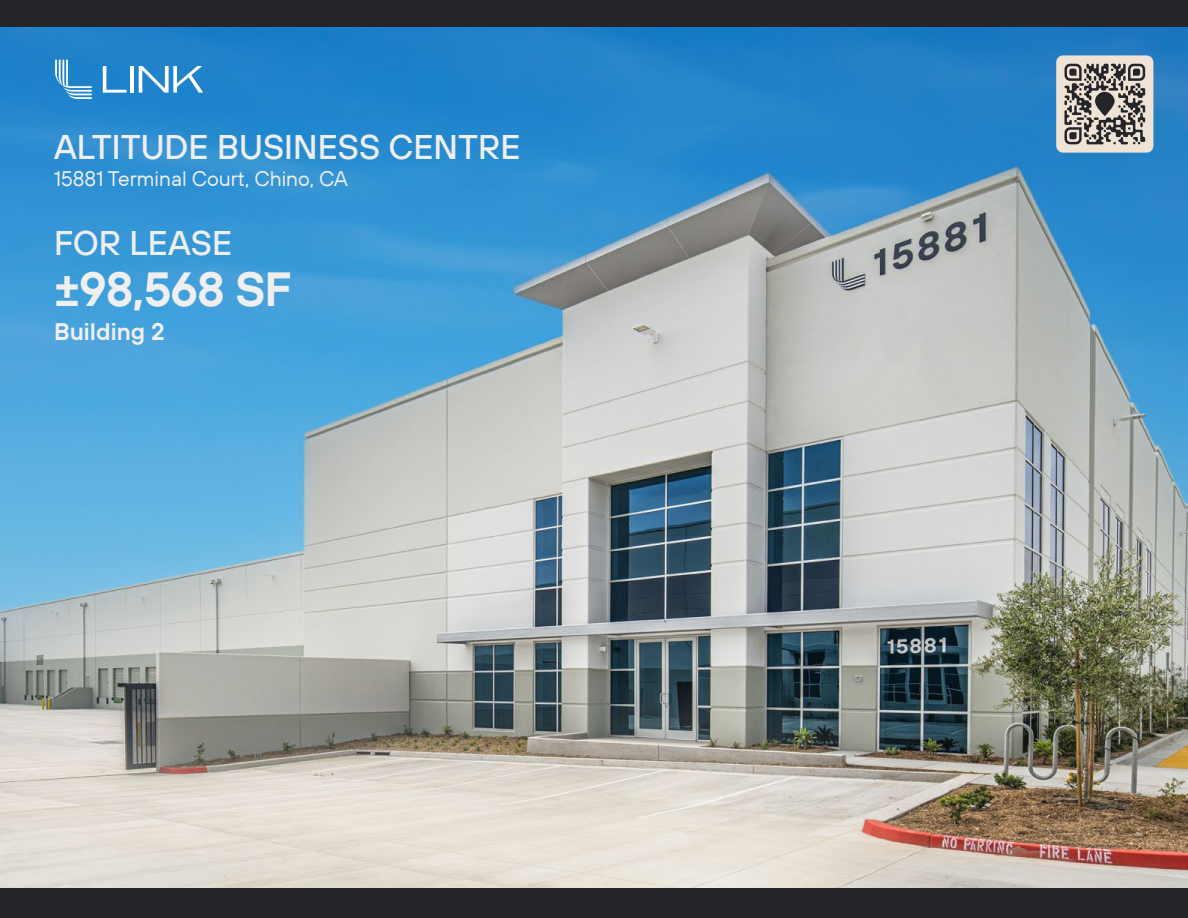
<style>
.page{position:relative;width:1188px;height:918px;background:#fff}
.page>*{position:absolute;margin:0;border:0;box-sizing:border-box;transform-origin:0 0}
.t1{font:600 47.7px "TT Hoves";letter-spacing:-.02em;color:#efefef}
.t2{font:500 34.05px "TT Hoves";color:#efefef}
.t3{font:600 23.85px "TT Hoves";color:#efefef}
.t4{font:21px "TT Hoves";color:#efefef}
</style>
<div class="page">
<img style="left:1px;top:27px;width:1186px;height:862px">
<svg style="left:103px;top:66px;width:24px;height:27px"></svg>
<hr style="left:130px;top:66px;width:4px;height:27px;background:#fff">
<svg style="left:139px;top:66px;width:64px;height:27px"></svg>
<svg style="left:55px;top:60px;width:37px;height:39px"></svg>
<div style="left:0;top:0;width:1188px;height:27px;background:#252429"></div>
<div style="left:0;top:889px;width:1188px;height:29px;background:#252429"></div>
<div style="left:1056px;top:55px;width:97px;height:98px;background:#eee3d5;border-radius:7px"></div>
<svg style="left:1064px;top:64px;width:81px;height:80px"></svg>
<svg style="left:1095px;top:92px;width:20px;height:24px"></svg>
<p class="t2" style="left:54px;top:125px;width:468px">ALTITUDE BUSINESS CENTRE</p>
<p class="t4" style="left:54px;top:166px;width:295px">15881 Terminal Court, Chino, CA</p>
<p class="t2" style="left:54px;top:221px;width:180px">FOR LEASE</p>
<h1 class="t1" style="left:54px;top:258px;width:240px">±98,568 SF</h1>
<p class="t3" style="left:54px;top:316px;width:112px">Building 2</p>
</div>
